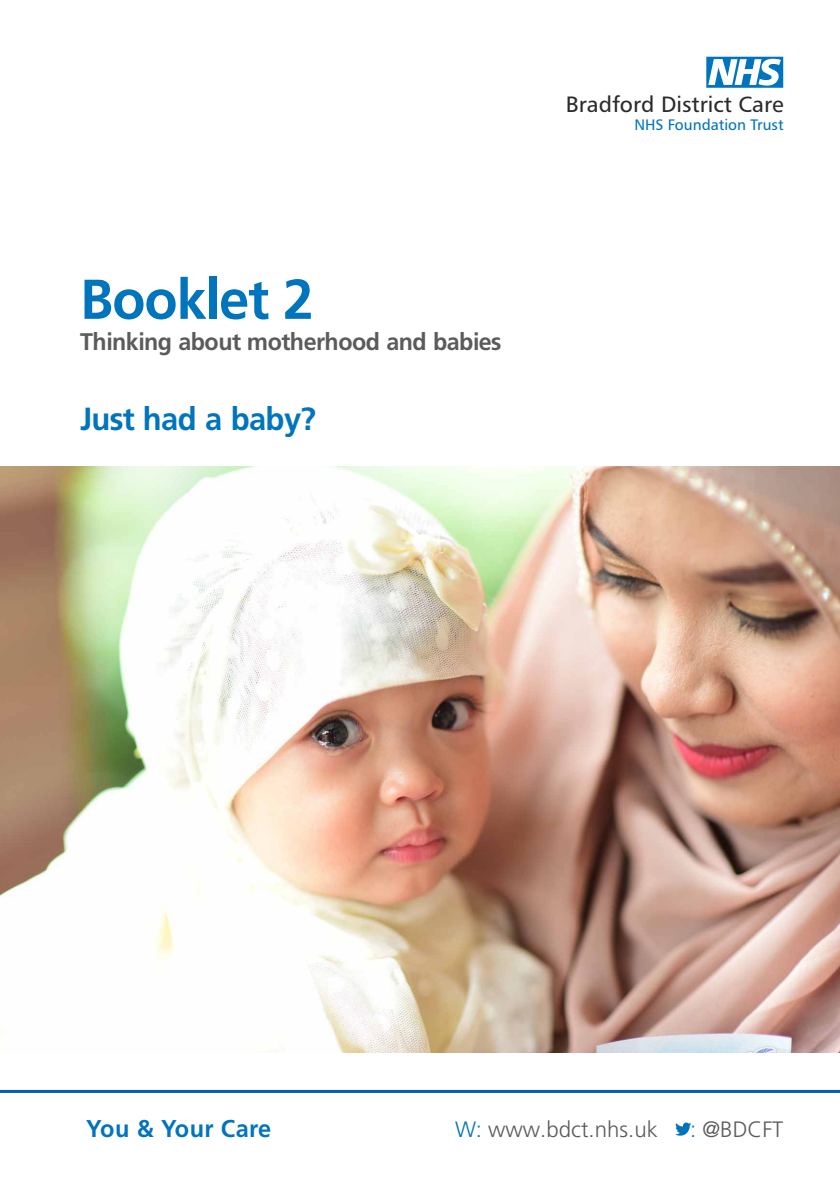
<style>
.page{position:relative;width:840px;height:1191px;background:#fff}
.page>*{position:absolute;margin:0;border:0;box-sizing:border-box;transform-origin:0 0}
.t1{font:700 56px "Frutiger";letter-spacing:-.04em;color:#0074bc}
.t2{font:700 32px "Frutiger";letter-spacing:-.04em;color:#0074bc}
.t3{font:700 24.2px "Frutiger";color:#0074bc}
.t4{font:700 24px "Frutiger";letter-spacing:-.04em;color:#5b5b5b}
.t5{font:300 22.2px "Frutiger LT Pro";color:#5b5b5b}
.t6{font:22.2px "Humanist 777 BT Roman B";color:#2b2a29}
.t7{font:15.2px "Humanist 777 BT Roman B";color:#0074bc}
.s1{color:#0074bc}
</style>
<div class="page">
<img style="left:0;top:466px;width:839px;height:586px">
<svg style="left:706px;top:57px;width:76px;height:31px"></svg>
<hr style="left:0;top:1090px;width:839px;height:3px;background:#005eb8">
<svg style="left:675px;top:1122px;width:15px;height:13px"></svg>
<p class="t6" style="left:565px;top:95px;width:219px">Bradford District Care</p>
<h1 class="t1" style="left:80px;top:277px;width:236px">Booklet 2</h1>
<p class="t4" style="left:80px;top:332px;width:423px">Thinking about motherhood and babies</p>
<h2 class="t2" style="left:80px;top:406px;width:238px">Just had a baby?</h2>
<p class="t7" style="left:634px;top:119px;width:151px">NHS Foundation Trust</p>
<p class="t3" style="left:86px;top:1119px;width:187px">You &amp; Your Care</p>
<p class="t5" style="left:455px;top:1120px;width:204px"><span class="s1">W:</span> www.bdct.nhs.uk</p>
<p class="t5" style="left:689px;top:1120px;width:95px"><span class="s1">:</span> @BDCFT</p>
</div>
